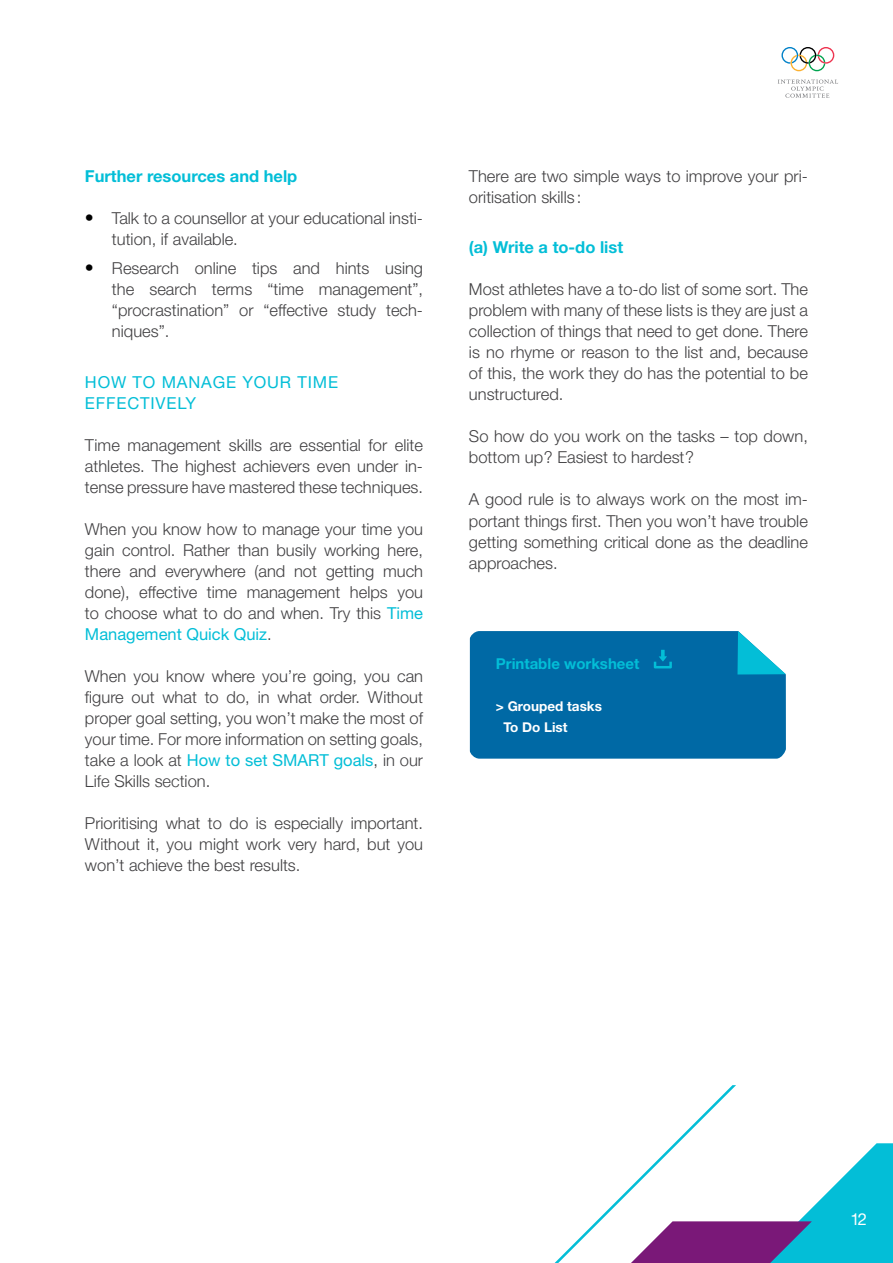
<style>
.page{position:relative;width:893px;height:1263px;background:#fff}
.page>*{position:absolute;margin:0;border:0;box-sizing:border-box;transform-origin:0 0}
.t1{font:300 16.5px/21px "Helvetica Neue LT Std";color:#414042;text-align:justify}
.t2{font:700 16.5px "Helvetica Neue LT Std";color:#03bed7}
.t3{font:16.5px/21px "Helvetica Neue LT Std";letter-spacing:.05em;color:#03bed7}
.t4{font:300 16.5px "Helvetica Neue";color:#414042}
.t5{font:16.5px "Helvetica Neue LT Std";color:#fff}
.t6{font:700 15px "Helvetica Neue LT Std";color:#03bed7}
.t7{font:700 13.5px/21px "Helvetica Neue LT Std";color:#fff}
.s1{font-size:18px;color:#000}
.s2{font-weight:400;color:#03bed7}
.s3{font-family:"Helvetica Neue"}
</style>
<div class="page">
<svg style="left:736px;top:1143px;width:157px;height:120px"></svg>
<svg style="left:554px;top:1085px;width:182px;height:178px"></svg>
<svg style="left:470px;top:631px;width:316px;height:128px;background:#076fa9"></svg>
<svg style="left:781px;top:47px;width:53px;height:24px"></svg>
<svg style="left:778px;top:80px;width:60px;height:18px"></svg>
<p class="t2" style="left:85px;top:166px;width:214px">Further resources and help</p>
<p class="t1" style="left:112px;top:207px;width:313px;text-indent:-27px"><span class="s1">•</span> Talk to a counsellor at your educational insti&shy;tution, if available.</p>
<p class="t1" style="left:112px;top:258px;width:313px;text-indent:-27px"><span class="s1">•</span> Research online tips and hints using the search terms “time management”, “procrastination” or “effective study tech&shy;niques”.</p>
<p class="t3" style="left:85px;top:371px;width:255px">HOW TO MANAGE YOUR TIME<br>EFFECTIVELY</p>
<p class="t1" style="left:85px;top:434px;width:340px">Time management skills are essential for elite athletes. The highest achievers even under in&shy;tense pressure have mastered these techniques.</p>
<p class="t1" style="left:85px;top:518px;width:340px">When you know how to manage your time you gain control. Rather than busily working here, there and everywhere (and not getting much done), effective time management helps you to choose what to do and when. Try this <span class="s2">Time Management Quick Quiz</span>.</p>
<p class="t1" style="left:85px;top:665px;width:340px">When you know where you’re going, you can figure out what to do, in what order. Without proper goal setting, you won’t make the most of your time. For more information on setting goals, take a look at <span class="s2">How to set SMART goals</span><span class="s3">, in our</span></p>
<p class="t4" style="left:85px;top:768px;width:127px">Life Skills section.</p>
<p class="t1" style="left:85px;top:812px;width:340px">Prioritising what to do is especially important.<br>Without it, you might work very hard, but you won’t achieve the best results.</p>
<p class="t1" style="left:469px;top:165px;width:340px">There are two simple ways to improve your pri&shy;oritisation skills :</p>
<p class="t2" style="left:469px;top:237px;width:156px">(a) Write a to-do list</p>
<p class="t1" style="left:469px;top:279px;width:340px">Most athletes have a to-do list of some sort. The problem with many of these lists is they are just a collection of things that need to get done. There is no rhyme or reason to the list and, because of this, the work they do has the potential to be unstructured.</p>
<p class="t1" style="left:469px;top:426px;width:340px">So how do you work on the tasks – top down, bottom up? Easiest to hardest?</p>
<p class="t1" style="left:469px;top:489px;width:340px">A good rule is to always work on the most im&shy;portant things first. Then you won’t have trouble getting something critical done as the deadline approaches.</p>
<p class="t6" style="left:496px;top:654px;width:145px">Printable worksheet</p>
<p class="t7" style="left:503px;top:695px;width:100px;text-indent:-8px">&gt; Grouped tasks<br>To Do List</p>
<p class="t5" style="left:850px;top:1209px;width:18px">12</p>
</div>
